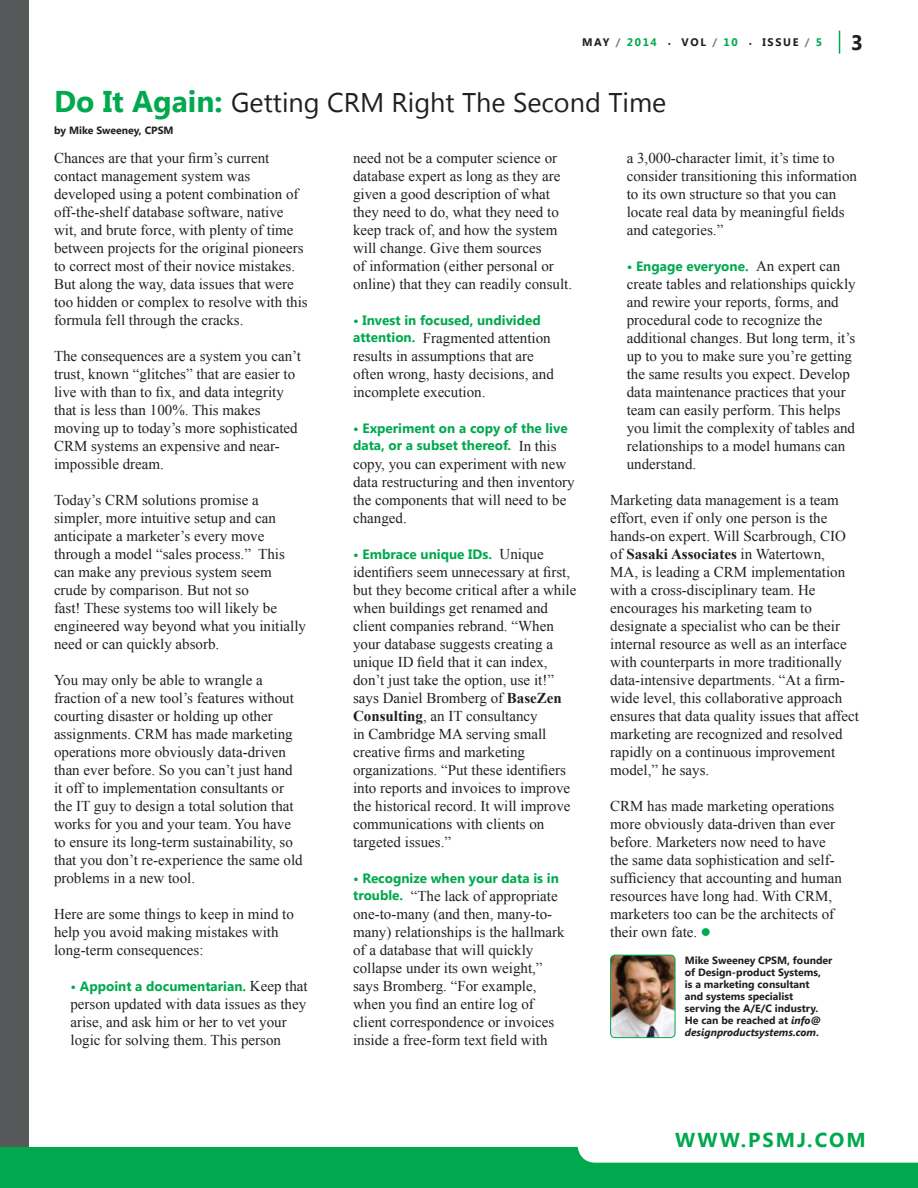
<style>
.page{position:relative;width:918px;height:1188px;background:#fff}
.page>*{position:absolute;margin:0;border:0;box-sizing:border-box;transform-origin:0 0}
.t1{font:27px "Segoe UI";color:#231f20}
.t2{font:700 21px "Segoe UI";color:#231f20}
.t3{font:700 20.1px "Segoe UI";letter-spacing:.1em;color:#00a94e}
.t4{font:15px/18px "Times New Roman";color:#231f20}
.t5{font:700 13.5px/18px "Segoe UI";color:#00a94e}
.t6{font:700 10.95px "Segoe UI";letter-spacing:.15em;color:#231f20}
.t7{font:700 10.5px/12px "Segoe UI";color:#231f20}
.s1{color:#808285}
.s2{color:#00a94e}
.s3{font-size:7.65px}
.s4{font-weight:700;font-size:30px;color:#00a94e}
.s5{font-family:"Segoe UI";font-weight:700;font-size:13.5px;color:#00a94e}
.s6{font-family:"Times New Roman";font-weight:400;font-size:15px;color:#231f20}
.s7{font-weight:700}
.s8{font-style:italic}
</style>
<div class="page">
<div style="left:0;top:0;width:28px;height:1188px;background:#57585a"></div>
<svg style="left:839px;top:31px;width:1px;height:23px"></svg>
<div style="left:0;top:1147px;width:918px;height:41px;background:#00a94e"></div>
<svg style="left:577px;top:1147px;width:341px;height:16px;background:#f6fbf8"></svg>
<img style="left:611px;top:955px;width:64px;height:83px">
<div style="left:610px;top:955px;width:65px;height:83px;border:1px solid #00a94e;border-radius:4px"></div>
<p class="t6" style="left:582px;top:34px;width:242px">MAY <span class="s1">/</span> <span class="s2">2014</span> <span class="s3">•</span> VOL <span class="s1">/</span> <span class="s2">10</span> <span class="s3">•</span> ISSUE <span class="s1">/</span> <span class="s2">5</span></p>
<h2 class="t2" style="left:851px;top:27px;width:14px">3</h2>
<h1 class="t1" style="left:54px;top:84px;width:614px"><span class="s4">Do It Again:</span> Getting CRM Right The Second Time</h1>
<p class="t7" style="left:54px;top:124px;width:121px">by Mike Sweeney, CPSM</p>
<p class="t4" style="left:353px;top:148px;width:221px">need not be a computer science or database expert as long as they are given a good description of what they need to do, what they need to keep track of, and how the system will change. Give them sources<br>of information (either personal or online) that they can readily consult.</p>
<p class="t5" style="left:353px;top:310px;width:189px">• Invest in focused, undivided</p>
<p class="t4" style="left:353px;top:328px;width:202px"><span class="s5">attention.</span> Fragmented attention results in assumptions that are often wrong, hasty decisions, and incomplete execution.</p>
<p class="t5" style="left:353px;top:418px;width:216px">• Experiment on a copy of the live data, or a subset thereof. <span class="s6">In this</span></p>
<p class="t4" style="left:353px;top:454px;width:223px">copy, you can experiment with new data restructuring and then inventory the components that will need to be changed.</p>
<p class="t5" style="left:353px;top:544px;width:192px">• Embrace unique IDs. <span class="s6">Unique</span></p>
<p class="t4" style="left:353px;top:562px;width:225px">identifiers seem unnecessary at first, but they become critical after a while when buildings get renamed and client companies rebrand. “When your database suggests creating a unique ID field that it can index, don’t just take the option, use it!” says Daniel Bromberg of <span class="s7">BaseZen Consulting</span>, an IT consultancy<br>in Cambridge MA serving small creative firms and marketing organizations. “Put these identifiers into reports and invoices to improve the historical record. It will improve communications with clients on targeted issues.”</p>
<p class="t5" style="left:353px;top:868px;width:207px">• Recognize when your data is in</p>
<p class="t4" style="left:353px;top:886px;width:213px"><span class="s5">trouble.</span> “The lack of appropriate one-to-many (and then, many-to&shy;many) relationships is the hallmark of a database that will quickly collapse under its own weight,” says Bromberg. “For example, when you find an entire log of client correspondence or invoices inside a free-form text field with</p>
<p class="t4" style="left:54px;top:148px;width:255px">Chances are that your firm’s current contact management system was developed using a potent combination of off-the-shelf database software, native wit, and brute force, with plenty of time between projects for the original pioneers to correct most of their novice mistakes.<br>But along the way, data issues that were too hidden or complex to resolve with this formula fell through the cracks.</p>
<p class="t4" style="left:54px;top:346px;width:249px">The consequences are a system you can’t trust, known “glitches” that are easier to live with than to fix, and data integrity that is less than 100%. This makes moving up to today’s more sophisticated CRM systems an expensive and near&shy;impossible dream.</p>
<p class="t4" style="left:54px;top:490px;width:254px">Today’s CRM solutions promise a simpler, more intuitive setup and can anticipate a marketer’s every move through a model “sales process.” This can make any previous system seem crude by comparison. But not so<br>fast! These systems too will likely be engineered way beyond what you initially need or can quickly absorb.</p>
<p class="t4" style="left:54px;top:670px;width:250px">You may only be able to wrangle a fraction of a new tool’s features without courting disaster or holding up other assignments. CRM has made marketing operations more obviously data-driven than ever before. So you can’t just hand it off to implementation consultants or the IT guy to design a total solution that works for you and your team. You have to ensure its long-term sustainability, so that you don’t re-experience the same old problems in a new tool.</p>
<p class="t4" style="left:54px;top:904px;width:241px">Here are some things to keep in mind to help you avoid making mistakes with long-term consequences:</p>
<p class="t5" style="left:70px;top:976px;width:239px">• Appoint a documentarian. <span class="s6">Keep that</span></p>
<p class="t4" style="left:70px;top:994px;width:237px">person updated with data issues as they arise, and ask him or her to vet your logic for solving them. This person</p>
<p class="t4" style="left:627px;top:148px;width:232px">a 3,000-character limit, it’s time to consider transitioning this information to its own structure so that you can locate real data by meaningful fields and categories.”</p>
<p class="t5" style="left:627px;top:256px;width:215px">• Engage everyone. <span class="s6">An expert can</span></p>
<p class="t4" style="left:627px;top:274px;width:231px">create tables and relationships quickly and rewire your reports, forms, and procedural code to recognize the additional changes. But long term, it’s up to you to make sure you’re getting the same results you expect. Develop data maintenance practices that your team can easily perform. This helps you limit the complexity of tables and relationships to a model humans can understand.</p>
<p class="t4" style="left:610px;top:490px;width:250px">Marketing data management is a team effort, even if only one person is the hands-on expert. Will Scarbrough, CIO of <span class="s7">Sasaki Associates</span> in Watertown,<br>MA, is leading a CRM implementation with a cross-disciplinary team. He encourages his marketing team to designate a specialist who can be their internal resource as well as an interface with counterparts in more traditionally data-intensive departments. “At a firm&shy;wide level, this collaborative approach ensures that data quality issues that affect marketing are recognized and resolved rapidly on a continuous improvement model,” he says.</p>
<p class="t4" style="left:610px;top:796px;width:233px">CRM has made marketing operations more obviously data-driven than ever before. Marketers now need to have the same data sophistication and self&shy;sufficiency that accounting and human resources have long had. With CRM, marketers too can be the architects of their own fate. <span class="s2">●</span></p>
<p class="t7" style="left:685px;top:954px;width:149px">Mike Sweeney CPSM, founder of Design-product Systems,<br>is a marketing consultant<br>and systems specialist<br>serving the A/E/C industry.<br>He can be reached at <span class="s8">info@ designproductsystems.com</span>.</p>
<h3 class="t3" style="left:675px;top:1126px;width:192px">WWW.PSMJ.COM</h3>
</div>
